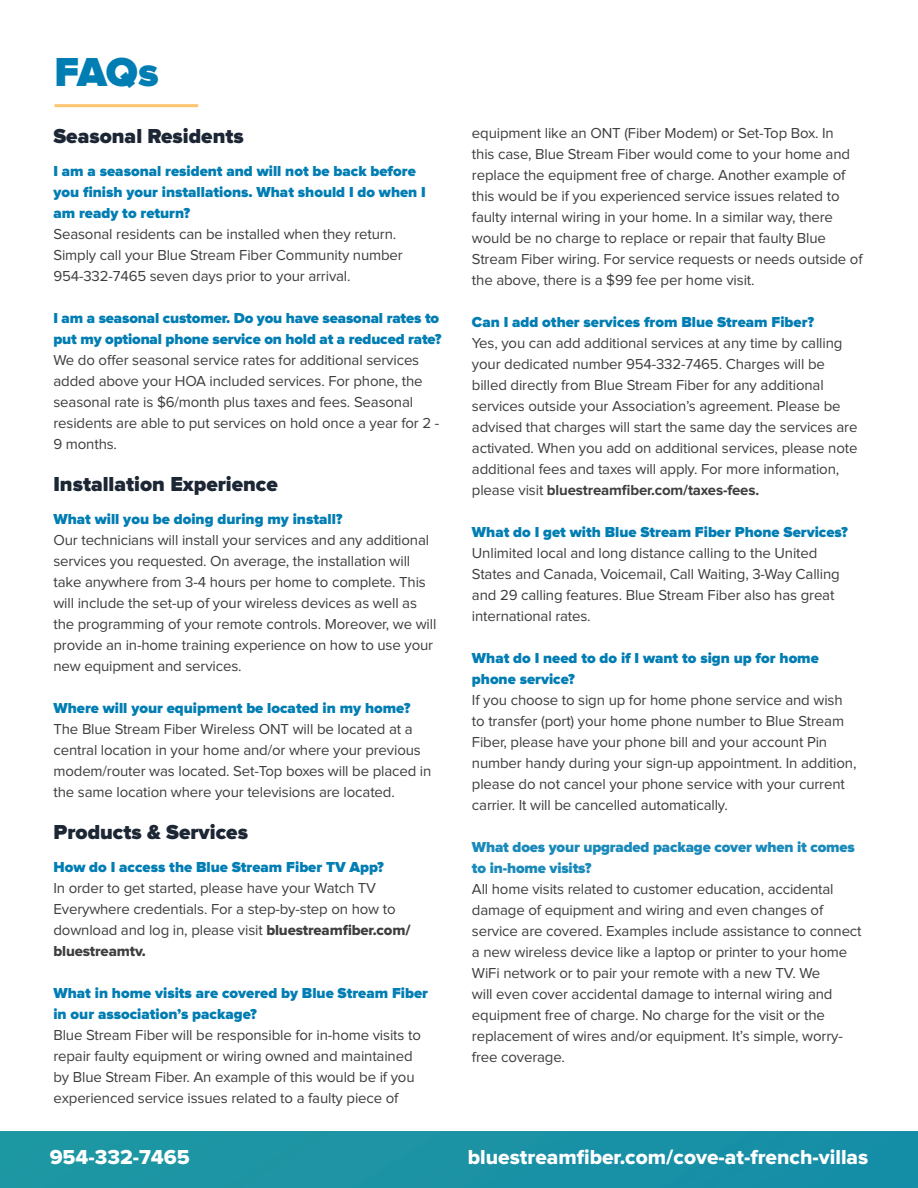
<style>
.page{position:relative;width:918px;height:1188px;background:#fff}
.page>*{position:absolute;margin:0;border:0;box-sizing:border-box;transform-origin:0 0}
.t1{font:900 42px "Proxima Nova";color:#007db3}
.Body_paragraph{font:900 21px "Proxima Nova";color:#1c2634}
.t2{font:21px "Proxima Nova Extrabld";color:#fff}
.t3{font:15px/21px "Proxima Nova";letter-spacing:-.01em;color:#3e3e3f}
.t4{font:900 15px/21px "Proxima Nova";color:#007db3}
.t5{font:900 15px/21px "Proxima Nova";letter-spacing:-.01em;color:#1a8aba}
.s1{font-family:"Proxima Nova Extrabld"}
.s2{font-weight:700}
</style>
<div class="page">
<hr style="left:55px;top:104px;width:143px;height:3px;background:#fec470">
<div style="left:0;top:1131px;width:918px;height:57px;background:#1c92a5"></div>
<p class="t1" style="left:55px;top:47px;width:106px">FAQs</p>
<p class="Body_paragraph" style="left:53px;top:124px;width:192px">Seasonal Residents</p>
<p class="t4" style="left:53px;top:161px;width:374px">I am a seasonal resident and will not be back before you finish your installations. What should I do when I am ready to return?</p>
<p class="t3" style="left:53px;top:224px;width:344px">Seasonal residents can be installed when they return.</p>
<p class="t3" style="left:53px;top:245px;width:351px">Simply call your Blue Stream Fiber Community number</p>
<p class="t3" style="left:53px;top:266px;width:299px">954-332-7465 seven days prior to your arrival.</p>
<p class="t4" style="left:53px;top:308px;width:390px">I am a seasonal customer. Do you have seasonal rates to put my optional phone service on hold at a reduced rate?</p>
<p class="t3" style="left:53px;top:350px;width:387px">We do offer seasonal service rates for additional services added above your HOA included services. For phone, the seasonal rate is $6/month plus taxes and fees. Seasonal residents are able to put services on hold once a year for 2 - 9 months.</p>
<p class="Body_paragraph" style="left:53px;top:472px;width:226px">Installation Experience</p>
<p class="t4" style="left:53px;top:509px;width:291px">What will you be doing during my install?</p>
<p class="t3" style="left:53px;top:530px;width:385px">Our technicians will install your services and any additional services you requested. On average, the installation will take anywhere from 3-4 hours per home to complete. This will include the set-up of your wireless devices as well as the programming of your remote controls. Moreover, we will provide an in-home training experience on how to use your new equipment and services.</p>
<p class="t4" style="left:53px;top:698px;width:359px">Where will your equipment be located in my home?</p>
<p class="t3" style="left:53px;top:719px;width:379px">The Blue Stream Fiber Wireless ONT will be located at a central location in your home and/or where your previous modem/router was located. Set-Top boxes will be placed in the same location where your televisions are located.</p>
<p class="Body_paragraph" style="left:53px;top:820px;width:196px">Products &amp; Services</p>
<p class="t4" style="left:53px;top:857px;width:332px">How do I access the Blue Stream Fiber TV App?</p>
<p class="t3" style="left:53px;top:878px;width:359px">In order to get started, please have your Watch TV Everywhere credentials. For a step-by-step on how to download and log in, please visit <span class="s1">bluestreamfiber.com/ bluestreamtv.</span></p>
<p class="t4" style="left:53px;top:983px;width:376px">What in home visits are covered by Blue Stream Fiber in our association’s package?</p>
<p class="t3" style="left:53px;top:1025px;width:369px">Blue Stream Fiber will be responsible for in-home visits to</p>
<p class="t3" style="left:53px;top:1046px;width:361px">repair faulty equipment or wiring owned and maintained</p>
<p class="t3" style="left:53px;top:1067px;width:363px">by Blue Stream Fiber. An example of this would be if you</p>
<p class="t3" style="left:53px;top:1088px;width:347px">experienced service issues related to a faulty piece of</p>
<p class="t3" style="left:472px;top:123px;width:363px">equipment like an ONT (Fiber Modem) or Set-Top Box. In</p>
<p class="t3" style="left:472px;top:144px;width:380px">this case, Blue Stream Fiber would come to your home and</p>
<p class="t3" style="left:472px;top:165px;width:375px">replace the equipment free of charge. Another example of</p>
<p class="t3" style="left:472px;top:186px;width:369px">this would be if you experienced service issues related to</p>
<p class="t3" style="left:472px;top:207px;width:363px">faulty internal wiring in your home. In a similar way, there</p>
<p class="t3" style="left:472px;top:228px;width:356px">would be no charge to replace or repair that faulty Blue</p>
<p class="t3" style="left:472px;top:249px;width:392px">Stream Fiber wiring. For service requests or needs outside of the above, there is a $99 fee per home visit.</p>
<p class="t4" style="left:472px;top:312px;width:344px">Can I add other services from Blue Stream Fiber?</p>
<p class="t3" style="left:472px;top:333px;width:387px">Yes, you can add additional services at any time by calling your dedicated number 954-332-7465. Charges will be billed directly from Blue Stream Fiber for any additional services outside your Association’s agreement. Please be advised that charges will start the same day the services are activated. When you add on additional services, please note additional fees and taxes will apply. For more information, please visit <span class="s2">bluestreamfiber.com/taxes-fees.</span></p>
<p class="t4" style="left:472px;top:522px;width:378px">What do I get with Blue Stream Fiber Phone Services?</p>
<p class="t3" style="left:472px;top:543px;width:369px">Unlimited local and long distance calling to the United States and Canada, Voicemail, Call Waiting, 3-Way Calling and 29 calling features. Blue Stream Fiber also has great international rates.</p>
<p class="t4" style="left:472px;top:648px;width:348px">What do I need to do if I want to sign up for home phone service?</p>
<p class="t3" style="left:472px;top:690px;width:386px">If you choose to sign up for home phone service and wish to transfer (port) your home phone number to Blue Stream Fiber, please have your phone bill and your account Pin number handy during your sign-up appointment. In addition, please do not cancel your phone service with your current carrier. It will be cancelled automatically.</p>
<p class="t5" style="left:472px;top:837px;width:384px">What does your upgraded package cover when it comes to in-home visits?</p>
<p class="t3" style="left:472px;top:879px;width:391px">All home visits related to customer education, accidental damage of equipment and wiring and even changes of service are covered. Examples include assistance to connect a new wireless device like a laptop or printer to your home WiFi network or to pair your remote with a new TV. We<br>will even cover accidental damage to internal wiring and equipment free of charge. No charge for the visit or the replacement of wires and/or equipment. It’s simple, worry&shy;free coverage.</p>
<p class="t2" style="left:50px;top:1145px;width:142px">954-332-7465</p>
<p class="t2" style="left:468px;top:1145px;width:402px">bluestreamfiber.com/cove-at-french-villas</p>
</div>
